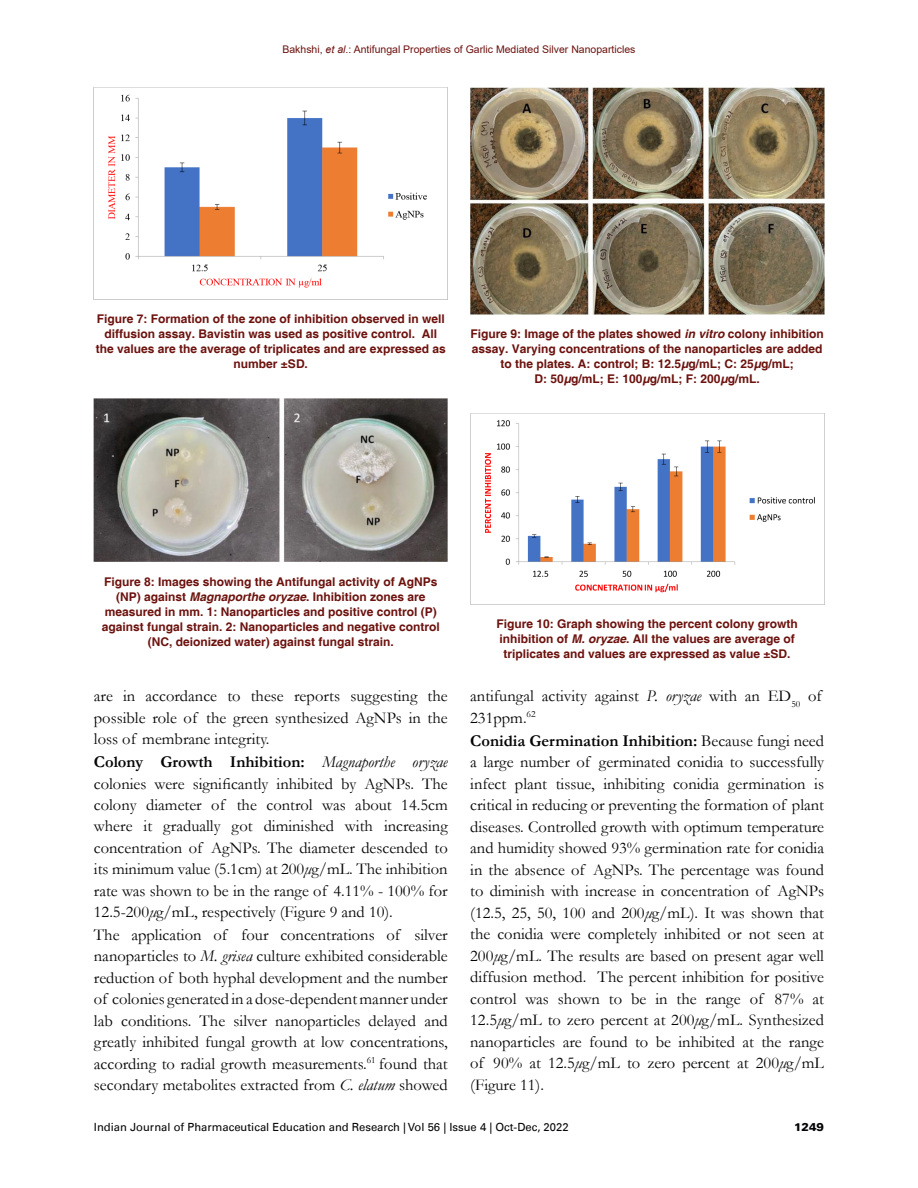
<style>
.page{position:relative;width:918px;height:1188px;background:#fff}
.page>*{position:absolute;margin:0;border:0;box-sizing:border-box;transform-origin:0 0}
.Body_Text{font:16.5px/21.5px "Garamond";color:#050406;text-align:justify}
.Fig_caption{font:700 12px/15px "Helvetica";color:#6c120e;text-align:center}
.t1{font:11.25px "Univers LT";color:#050406}
.t2{font:900 11.25px "Univers LT";color:#050406}
.t3{font:10.5px "Arial";color:#6c120e}
.s1{font-style:italic}
.s2{font-weight:700}
</style>
<div class="page">
<img style="left:94px;top:87px;width:354px;height:213px">
<img style="left:94px;top:398px;width:354px;height:164px">
<img style="left:470px;top:87px;width:354px;height:228px">
<img style="left:470px;top:413px;width:354px;height:192px">
<p class="t3" style="left:282px;top:42px;width:355px">Bakhshi, <span class="s1">et al</span>.: Antifungal Properties of Garlic Mediated Silver Nanoparticles</p>
<p class="Fig_caption" style="left:96px;top:312px;width:352px">Figure 7: Formation of the zone of inhibition observed in well diffusion assay. Bavistin was used as positive control. All the values are the average of triplicates and are expressed as number ±SD.</p>
<p class="Fig_caption" style="left:470px;top:327px;width:355px">Figure 9: Image of the plates showed <span class="s1">in vitro</span> colony inhibition assay. Varying concentrations of the nanoparticles are added to the plates. A: control; B: 12.5<span class="s1">μ</span>g/mL; C: 25<span class="s1">μ</span>g/mL;<br>D: 50<span class="s1">μ</span>g/mL; E: 100<span class="s1">μ</span>g/mL; F: 200<span class="s1">μ</span>g/mL.</p>
<p class="Fig_caption" style="left:102px;top:575px;width:340px">Figure 8: Images showing the Antifungal activity of AgNPs (NP) against <span class="s1">Magnaporthe oryzae</span>. Inhibition zones are measured in mm. 1: Nanoparticles and positive control (P) against fungal strain. 2: Nanoparticles and negative control (NC, deionized water) against fungal strain.</p>
<p class="Body_Text" style="left:94px;top:685px;width:355px">are in accordance to these reports suggesting the possible role of the green synthesized AgNPs in the loss of membrane integrity.</p>
<p class="Body_Text" style="left:94px;top:751px;width:355px"><span class="s2">Colony Growth Inhibition:</span> <span class="s1">Magnaporthe oryzae </span>colonies were significantly inhibited by AgNPs. The colony diameter of the control was about 14.5cm where it gradually got diminished with increasing concentration of AgNPs. The diameter descended to its minimum value (5.1cm) at 200<span class="s1">μ</span>g/mL. The inhibition rate was shown to be in the range of 4.11% - 100% for 12.5-200<span class="s1">μ</span>g/mL, respectively (Figure 9 and 10).</p>
<p class="Body_Text" style="left:94px;top:924px;width:355px">The application of four concentrations of silver nanoparticles to <span class="s1">M. grisea</span> culture exhibited considerable reduction of both hyphal development and the number of colonies generated in a dose-dependent manner under lab conditions. The silver nanoparticles delayed and greatly inhibited fungal growth at low concentrations, according to radial growth measurements.<sup>61</sup> found that secondary metabolites extracted from <span class="s1">C. elatum</span> showed</p>
<p class="Fig_caption" style="left:496px;top:617px;width:303px">Figure 10: Graph showing the percent colony growth inhibition of <span class="s1">M. oryzae</span>. All the values are average of triplicates and values are expressed as value ±SD.</p>
<p class="Body_Text" style="left:470px;top:685px;width:353px">antifungal activity against <span class="s1">P. oryzae</span> with an ED<sub>50</sub> of<br>231ppm.<sup>62</sup></p>
<p class="Body_Text" style="left:470px;top:730px;width:355px"><span class="s2">Conidia Germination Inhibition:</span> Because fungi need a large number of germinated conidia to successfully infect plant tissue, inhibiting conidia germination is critical in reducing or preventing the formation of plant diseases. Controlled growth with optimum temperature and humidity showed 93% germination rate for conidia in the absence of AgNPs. The percentage was found to diminish with increase in concentration of AgNPs (12.5, 25, 50, 100 and 200<span class="s1">μ</span>g/mL). It was shown that the conidia were completely inhibited or not seen at 200<span class="s1">μ</span>g/mL. The results are based on present agar well diffusion method. The percent inhibition for positive control was shown to be in the range of 87% at 12.5<span class="s1">μ</span>g/mL to zero percent at 200<span class="s1">μ</span>g/mL. Synthesized nanoparticles are found to be inhibited at the range of 90% at 12.5<span class="s1">μ</span>g/mL to zero percent at 200<span class="s1">μ</span>g/mL (Figure 11).</p>
<p class="t1" style="left:94px;top:1120px;width:476px">Indian Journal of Pharmaceutical Education and Research | Vol 56 | Issue 4 | Oct-Dec, 2022</p>
<p class="t2" style="left:794px;top:1120px;width:31px">1249</p>
</div>
